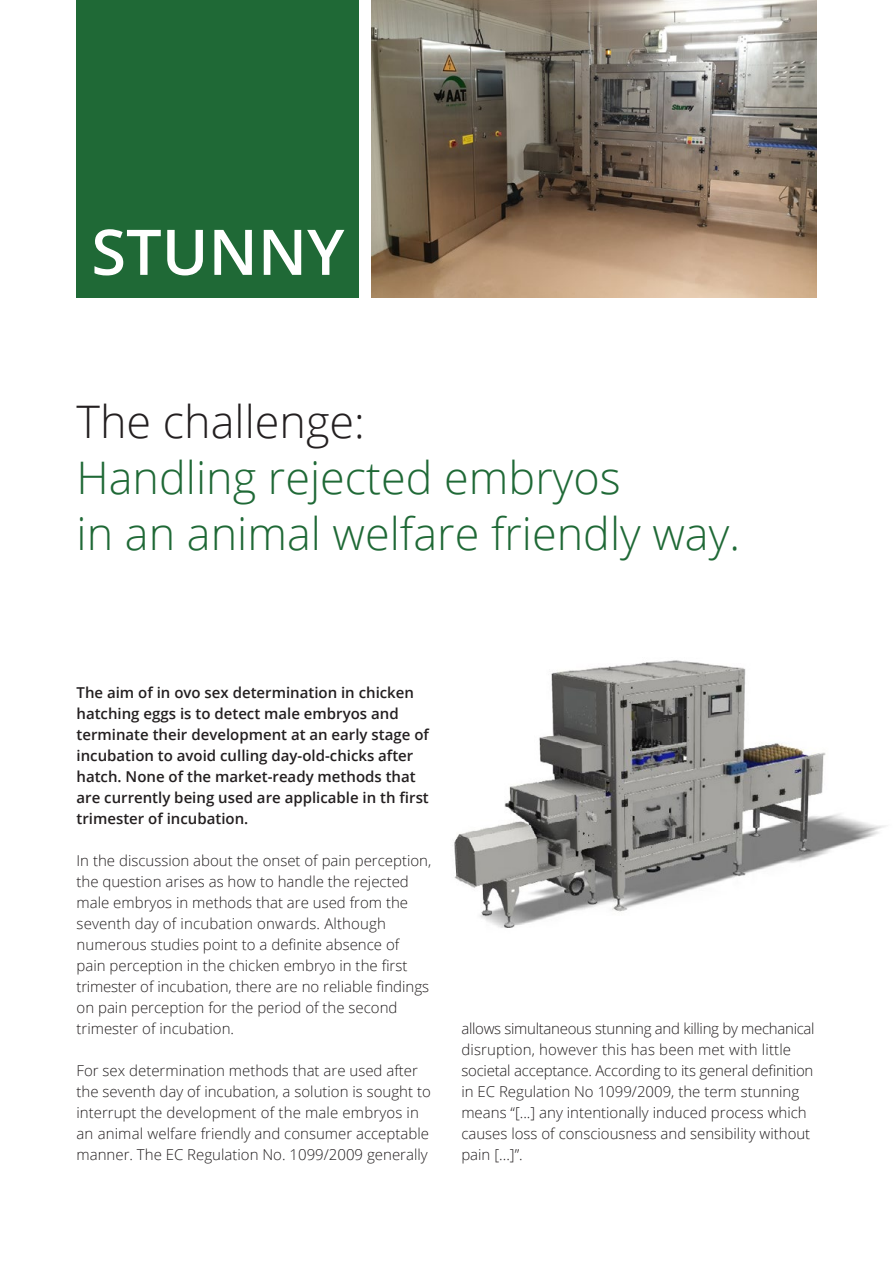
<style>
.page{position:relative;width:893px;height:1263px;background:#fff}
.page>*{position:absolute;margin:0;border:0;box-sizing:border-box;transform-origin:0 0}
.t1{font:600 63px "Open Sans";color:#fff}
.t2{font:300 44.85px/55.7px "Open Sans";color:#1f6936}
.t3{font:300 44.85px "Open Sans";color:#231f20}
.t4{font:300 15px/21px "Open Sans";color:#231f20}
.t5{font:600 15px/21px "Open Sans";color:#231f20}
</style>
<div class="page">
<div style="left:77px;top:0;width:282px;height:298px;background:#1f6936"></div>
<img style="left:371px;top:0;width:445px;height:298px">
<img style="left:454px;top:660px;width:432px;height:268px">
<h1 class="t1" style="left:91px;top:209px;width:255px">STUNNY</h1>
<h2 class="t3" style="left:77px;top:391px;width:290px">The challenge:</h2>
<h2 class="t2" style="left:77px;top:449px;width:665px">Handling rejected embryos<br>in an animal welfare friendly way.</h2>
<p class="t5" style="left:77px;top:682px;width:354px">The aim of in ovo sex determination in chicken hatching eggs is to detect male embryos and terminate their development at an early stage of incubation to avoid culling day-old-chicks after hatch. None of the market-ready methods that are currently being used are applicable in th first trimester of incubation.</p>
<p class="t4" style="left:77px;top:850px;width:356px">In the discussion about the onset of pain perception, the question arises as how to handle the rejected male embryos in methods that are used from the seventh day of incubation onwards. Although numerous studies point to a definite absence of pain perception in the chicken embryo in the first trimester of incubation, there are no reliable findings on pain perception for the period of the second trimester of incubation.</p>
<p class="t4" style="left:77px;top:1060px;width:356px">For sex determination methods that are used after the seventh day of incubation, a solution is sought to interrupt the development of the male embryos in an animal welfare friendly and consumer acceptable manner. The EC Regulation No. 1099/2009 generally</p>
<p class="t4" style="left:461px;top:1017px;width:355px">allows simultaneous stunning and killing by mechanical disruption, however this has been met with little societal acceptance. According to its general definition in EC Regulation No 1099/2009, the term stunning means “[...] any intentionally induced process which causes loss of consciousness and sensibility without pain [...]”.</p>
</div>
